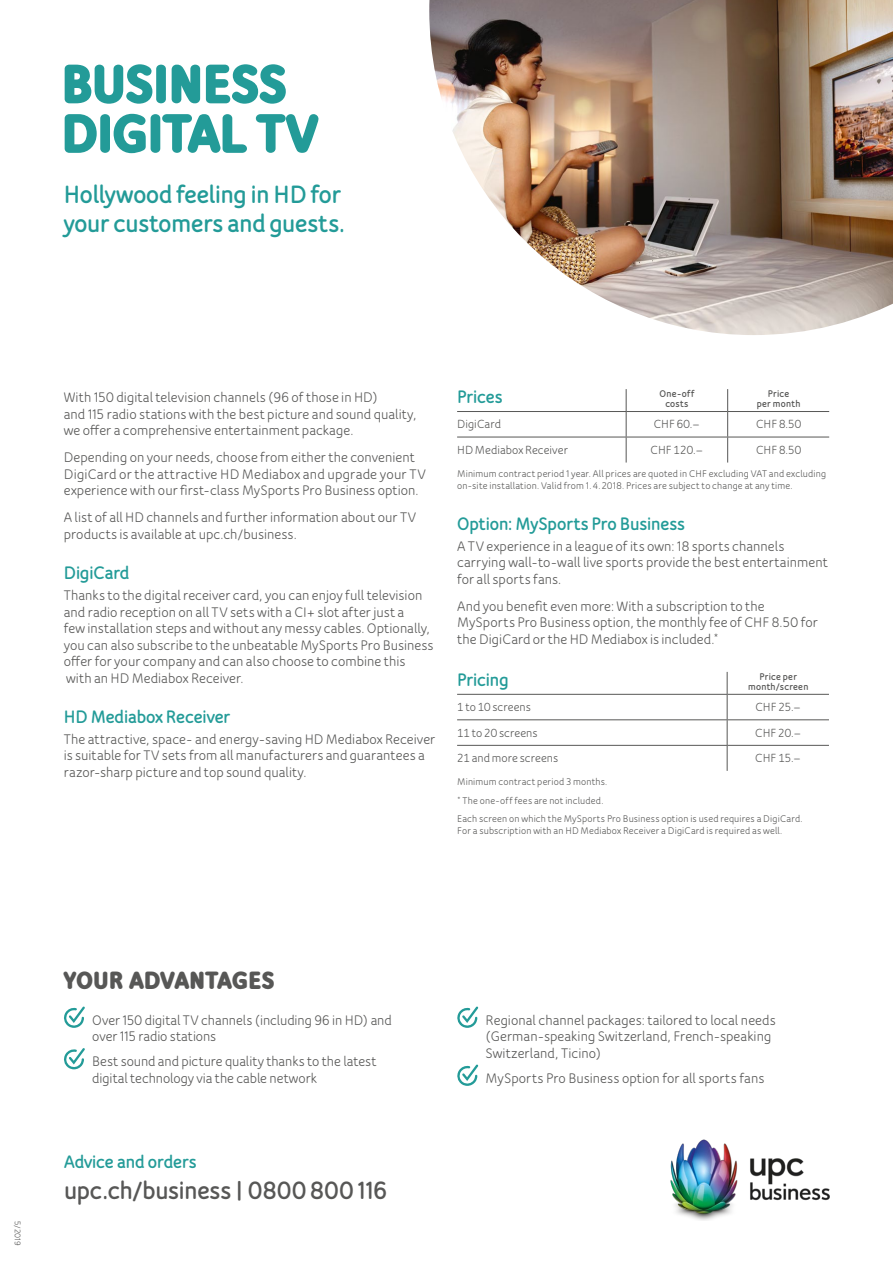
<style>
.page{position:relative;width:893px;height:1263px;background:#fff}
.page>*{position:absolute;margin:0;border:0;box-sizing:border-box;transform-origin:0 0}
.Titel_Sheets{font:900 60px/49.5px "Bloom Speak Title";letter-spacing:-.005em;color:#239b98}
.Lead_18_19{font:800 27px/28.5px "Bloom Speak Title";letter-spacing:-.005em;color:#239b98}
.t1{font:800 27px "Bloom Speak Title";color:#575756}
.t2{font:900 27px "Bloom Speak Title";letter-spacing:.015em;color:#575756}
._13pt_heavy{font:800 19.5px "Bloom Speak Title";color:#239b98}
.Grund_10_11{font:500 15px/16.5px "Bloom Speak Body";letter-spacing:.005em;color:#575756}
.Tabellen_Fliess_8_5p{font:500 12.75px "Bloom Speak Body";letter-spacing:.005em;color:#575756}
.Fussnote{font:500 10.5px/12px "Bloom Speak Body";letter-spacing:.015em;color:#575756}
.Tab_Kopf_7pt_klein{font:800 10.5px "Bloom Speak Title";letter-spacing:.025em;color:#575756}
.t3{font:500 9px "Bloom Speak Body";color:#575756}
</style>
<div class="page">
<img style="left:670px;top:1139px;width:160px;height:82px">
<img style="left:429px;top:0;width:464px;height:335px">
<svg style="left:64px;top:1006px;width:21px;height:22px"></svg>
<svg style="left:64px;top:1048px;width:21px;height:21px"></svg>
<svg style="left:457px;top:1006px;width:21px;height:22px"></svg>
<svg style="left:457px;top:1064px;width:21px;height:22px"></svg>
<hr style="left:457px;top:694px;width:270px;height:1px;background:#575756">
<hr style="left:727px;top:694px;width:102px;height:1px;background:#575756">
<hr style="left:457px;top:719px;width:270px;height:1px;background:#575756">
<hr style="left:727px;top:719px;width:102px;height:1px;background:#575756">
<hr style="left:457px;top:745px;width:270px;height:1px;background:#575756">
<hr style="left:727px;top:745px;width:102px;height:1px;background:#575756">
<svg style="left:727px;top:672px;width:1px;height:99px"></svg>
<hr style="left:457px;top:411px;width:169px;height:1px;background:#575756">
<hr style="left:626px;top:411px;width:102px;height:1px;background:#575756">
<hr style="left:728px;top:411px;width:101px;height:1px;background:#575756">
<hr style="left:457px;top:437px;width:169px;height:1px;background:#575756">
<hr style="left:626px;top:437px;width:102px;height:1px;background:#575756">
<svg style="left:626px;top:389px;width:1px;height:73px"></svg>
<hr style="left:728px;top:437px;width:101px;height:1px;background:#575756">
<svg style="left:727px;top:389px;width:1px;height:73px"></svg>
<p class="Titel_Sheets" style="left:62px;top:59px;width:257px">BUSINESS<br>DIGITAL TV</p>
<p class="Lead_18_19" style="left:64px;top:180px;width:283px">Hollywood feeling in HD for your customers and guests.</p>
<p class="Grund_10_11" style="left:64px;top:389px;width:354px">With 150 digital television channels (96 of those in HD)<br>and 115 radio stations with the best picture and sound quality, we offer a comprehensive entertainment package.</p>
<p class="Grund_10_11" style="left:64px;top:449px;width:364px">Depending on your needs, choose from either the convenient<br>DigiCard or the attractive HD Mediabox and upgrade your TV experience with our first-class MySports Pro Business option.</p>
<p class="Grund_10_11" style="left:64px;top:509px;width:354px">A list of all HD channels and further information about our TV products is available at upc.ch/business.</p>
<p class="_13pt_heavy" style="left:64px;top:562px;width:67px">DigiCard</p>
<p class="Grund_10_11" style="left:64px;top:587px;width:371px">Thanks to the digital receiver card, you can enjoy full television and radio reception on all TV sets with a CI+ slot after just a<br>few installation steps and without any messy cables. Optionally, you can also subscribe to the unbeatable MySports Pro Business offer for your company and can also choose to combine this with an HD Mediabox Receiver.</p>
<p class="_13pt_heavy" style="left:64px;top:705px;width:168px">HD Mediabox Receiver</p>
<p class="Grund_10_11" style="left:64px;top:731px;width:373px">The attractive, space- and energy-saving HD Mediabox Receiver is suitable for TV sets from all manufacturers and guarantees a razor-sharp picture and top sound quality.</p>
<p class="_13pt_heavy" style="left:457px;top:385px;width:47px">Prices</p>
<p class="Tab_Kopf_7pt_klein" style="left:659px;top:387px;width:36px">One-off</p>
<p class="Tab_Kopf_7pt_klein" style="left:665px;top:398px;width:25px">costs</p>
<p class="Tab_Kopf_7pt_klein" style="left:768px;top:387px;width:23px">Price</p>
<p class="Tab_Kopf_7pt_klein" style="left:757px;top:398px;width:45px">per month</p>
<p class="Tabellen_Fliess_8_5p" style="left:457px;top:417px;width:45px">DigiCard</p>
<p class="Tabellen_Fliess_8_5p" style="left:654px;top:417px;width:48px">CHF 60.—</p>
<p class="Tabellen_Fliess_8_5p" style="left:756px;top:417px;width:47px">CHF 8.50</p>
<p class="Tabellen_Fliess_8_5p" style="left:457px;top:442px;width:112px">HD Mediabox Receiver</p>
<p class="Tabellen_Fliess_8_5p" style="left:651px;top:442px;width:54px">CHF 120.—</p>
<p class="Tabellen_Fliess_8_5p" style="left:756px;top:442px;width:47px">CHF 8.50</p>
<p class="Fussnote" style="left:457px;top:468px;width:371px">Minimum contract period 1 year. All prices are quoted in CHF excluding VAT and excluding on-site installation. Valid from 1.4.2018. Prices are subject to change at any time.</p>
<p class="_13pt_heavy" style="left:457px;top:512px;width:229px">Option: MySports Pro Business</p>
<p class="Grund_10_11" style="left:457px;top:537px;width:372px">A TV experience in a league of its own: 18 sports channels carrying wall-to-wall live sports provide the best entertainment for all sports fans.</p>
<p class="Grund_10_11" style="left:457px;top:598px;width:362px">And you benefit even more: With a subscription to the<br>MySports Pro Business option, the monthly fee of CHF 8.50 for the DigiCard or the HD Mediabox is included.*</p>
<p class="_13pt_heavy" style="left:457px;top:668px;width:53px">Pricing</p>
<p class="Tab_Kopf_7pt_klein" style="left:759px;top:670px;width:39px">Price per</p>
<p class="Tab_Kopf_7pt_klein" style="left:748px;top:680px;width:62px">month/screen</p>
<p class="Tabellen_Fliess_8_5p" style="left:457px;top:700px;width:75px">1 to 10 screens</p>
<p class="Tabellen_Fliess_8_5p" style="left:755px;top:700px;width:47px">CHF 25.—</p>
<p class="Tabellen_Fliess_8_5p" style="left:457px;top:725px;width:82px">11 to 20 screens</p>
<p class="Tabellen_Fliess_8_5p" style="left:755px;top:725px;width:48px">CHF 20.—</p>
<p class="Tabellen_Fliess_8_5p" style="left:457px;top:751px;width:103px">21 and more screens</p>
<p class="Tabellen_Fliess_8_5p" style="left:755px;top:751px;width:47px">CHF 15.—</p>
<p class="Fussnote" style="left:457px;top:776px;width:152px">Minimum contract period 3 months.</p>
<p class="Fussnote" style="left:457px;top:794px;width:148px">* The one-off fees are not included.</p>
<p class="Fussnote" style="left:457px;top:813px;width:347px">Each screen on which the MySports Pro Business option is used requires a DigiCard.<br>For a subscription with an HD Mediabox Receiver a DigiCard is required as well.</p>
<p class="t3" style="left:23px;top:1221px;width:27px;rotate:90deg">5/2019</p>
<p class="t2" style="left:64px;top:965px;width:212px">YOUR ADVANTAGES</p>
<p class="Grund_10_11" style="left:92px;top:1012px;width:301px">Over 150 digital TV channels (including 96 in HD) and over 115 radio stations</p>
<p class="Grund_10_11" style="left:92px;top:1053px;width:286px">Best sound and picture quality thanks to the latest digital technology via the cable network</p>
<p class="_13pt_heavy" style="left:64px;top:1150px;width:134px">Advice and orders</p>
<p class="t1" style="left:64px;top:1174px;width:325px">upc.ch/business | 0800800116</p>
<p class="Grund_10_11" style="left:486px;top:1012px;width:292px">Regional channel packages: tailored to local needs (German-speaking Switzerland, French-speaking<br>Switzerland, Ticino)</p>
<p class="Grund_10_11" style="left:486px;top:1070px;width:280px">MySports Pro Business option for all sports fans</p>
</div>
